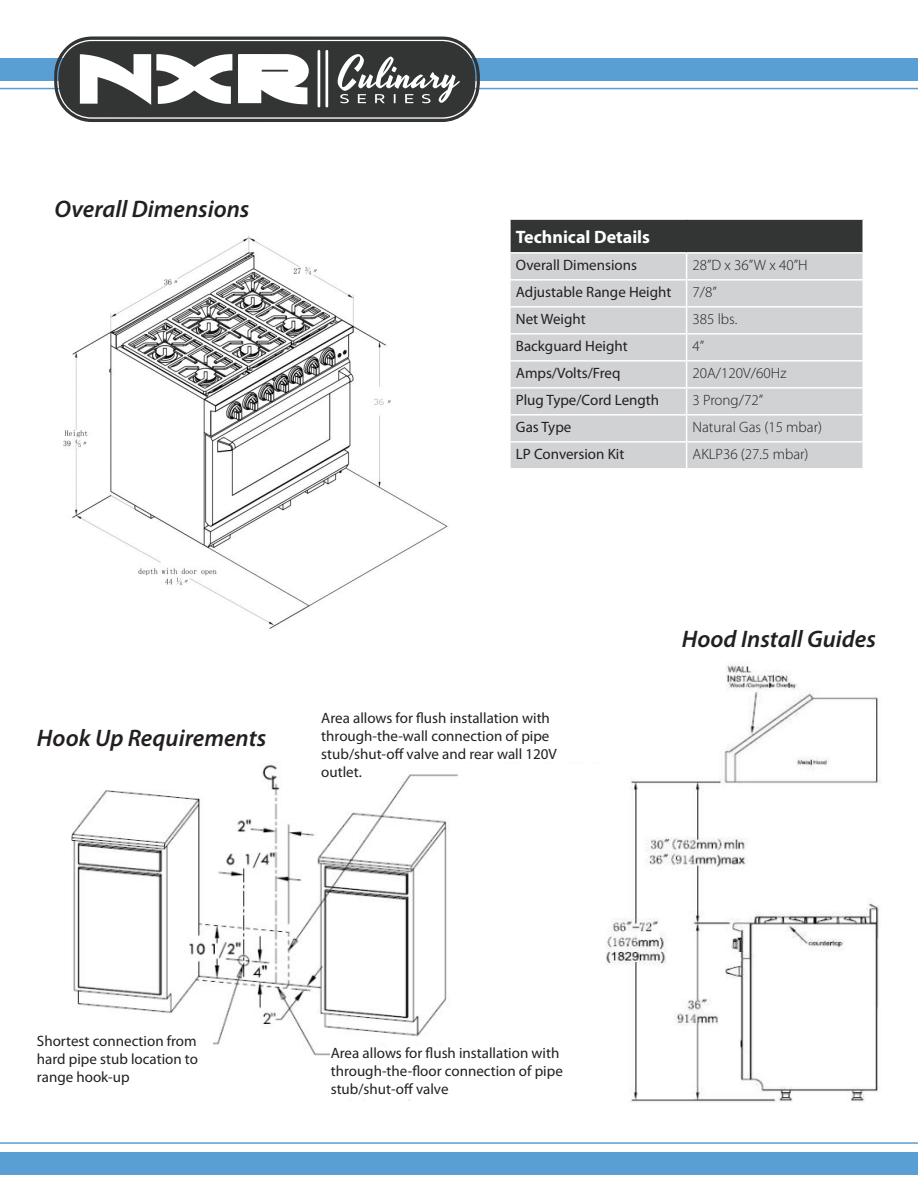
<style>
.page{position:relative;width:918px;height:1188px;background:#fff}
.page>*{position:absolute;margin:0;border:0;box-sizing:border-box;transform-origin:0 0}
.t1{font:italic 600 24px "Myriad Pro";color:#231f20}
.t2{font:700 18px "Myriad Pro";color:#fff}
.t3{font:15px/18px "Myriad Pro";color:#231f20}
.t4{font:300 15px "Myriad Pro";color:#231f20}
</style>
<div class="page">
<div style="left:0;top:58px;width:918px;height:23px;background:#599fd4"></div>
<div style="left:0;top:1152px;width:918px;height:22px;background:#599fd4"></div>
<hr style="left:0;top:88px;width:918px;height:1px;background:#599fd4">
<hr style="left:0;top:1142px;width:918px;height:2px;background:#599fd4">
<svg style="left:54px;top:36px;width:426px;height:86px"></svg>
<img style="left:63px;top:235px;width:385px;height:394px">
<img style="left:71px;top:764px;width:429px;height:336px">
<div style="left:331px;top:1047px;width:239px;height:52px;background:#fff"></div>
<div style="left:37px;top:1035px;width:176px;height:58px;background:#fff"></div>
<div style="left:462px;top:765px;width:208px;height:78px;background:#fff"></div>
<img style="left:605px;top:664px;width:274px;height:438px">
<div style="left:510px;top:219px;width:353px;height:34px;background:#333434"></div>
<div style="left:511px;top:254px;width:351px;height:214px;background:#d1d2d4"></div>
<hr style="left:509px;top:218px;width:178px;height:2px;background:#fff">
<hr style="left:509px;top:220px;width:2px;height:32px;background:#fff">
<hr style="left:687px;top:218px;width:177px;height:2px;background:#fff">
<hr style="left:862px;top:220px;width:2px;height:32px;background:#fff">
<hr style="left:509px;top:252px;width:178px;height:2px;background:#fff">
<hr style="left:687px;top:252px;width:177px;height:2px;background:#fff">
<hr style="left:509px;top:279px;width:178px;height:2px;background:#fff">
<hr style="left:687px;top:279px;width:177px;height:2px;background:#fff">
<hr style="left:509px;top:306px;width:178px;height:2px;background:#fff">
<hr style="left:687px;top:306px;width:177px;height:2px;background:#fff">
<hr style="left:509px;top:333px;width:178px;height:2px;background:#fff">
<hr style="left:687px;top:333px;width:177px;height:2px;background:#fff">
<hr style="left:509px;top:360px;width:178px;height:2px;background:#fff">
<hr style="left:687px;top:360px;width:177px;height:2px;background:#fff">
<hr style="left:509px;top:387px;width:178px;height:2px;background:#fff">
<hr style="left:687px;top:387px;width:177px;height:2px;background:#fff">
<hr style="left:509px;top:414px;width:178px;height:2px;background:#fff">
<hr style="left:687px;top:414px;width:177px;height:2px;background:#fff">
<hr style="left:509px;top:441px;width:178px;height:2px;background:#fff">
<hr style="left:687px;top:441px;width:177px;height:2px;background:#fff">
<svg style="left:686px;top:254px;width:1px;height:214px"></svg>
<p class="t1" style="left:55px;top:194px;width:196px">Overall Dimensions</p>
<p class="t2" style="left:516px;top:225px;width:136px">Technical Details</p>
<p class="t3" style="left:516px;top:256px;width:123px">Overall Dimensions</p>
<p class="t4" style="left:693px;top:256px;width:117px">28”D x 36”W x 40”H</p>
<p class="t3" style="left:516px;top:283px;width:157px">Adjustable Range Height</p>
<p class="t4" style="left:693px;top:283px;width:26px">7/8”</p>
<p class="t3" style="left:516px;top:310px;width:71px">Net Weight</p>
<p class="t4" style="left:693px;top:310px;width:46px">385 lbs.</p>
<p class="t3" style="left:516px;top:337px;width:113px">Backguard Height</p>
<p class="t4" style="left:693px;top:337px;width:13px">4”</p>
<p class="t3" style="left:516px;top:364px;width:106px">Amps/Volts/Freq</p>
<p class="t4" style="left:693px;top:364px;width:95px">20A/120V/60Hz</p>
<p class="t3" style="left:516px;top:391px;width:145px">Plug Type/Cord Length</p>
<p class="t4" style="left:693px;top:391px;width:72px">3 Prong/72”</p>
<p class="t3" style="left:516px;top:418px;width:57px">Gas Type</p>
<p class="t4" style="left:693px;top:418px;width:131px">Natural Gas (15 mbar)</p>
<p class="t3" style="left:516px;top:445px;width:110px">LP Conversion Kit</p>
<p class="t4" style="left:693px;top:445px;width:118px">AKLP36 (27.5 mbar)</p>
<p class="t1" style="left:37px;top:722px;width:231px">Hook Up Requirements</p>
<p class="t3" style="left:321px;top:708px;width:237px">Area allows for flush installation with through-the-wall connection of pipe stub/shut-off valve and rear wall 120V outlet.</p>
<h1 class="t1" style="left:682px;top:623px;width:196px">Hood Install Guides</h1>
<p class="t3" style="left:37px;top:1032px;width:163px;text-align:justify">Shortest connection from hard pipe stub location to range hook-up</p>
<p class="t3" style="left:331px;top:1044px;width:234px">Area allows for flush installation with through-the-floor connection of pipe stub/shut-off valve</p>
</div>
